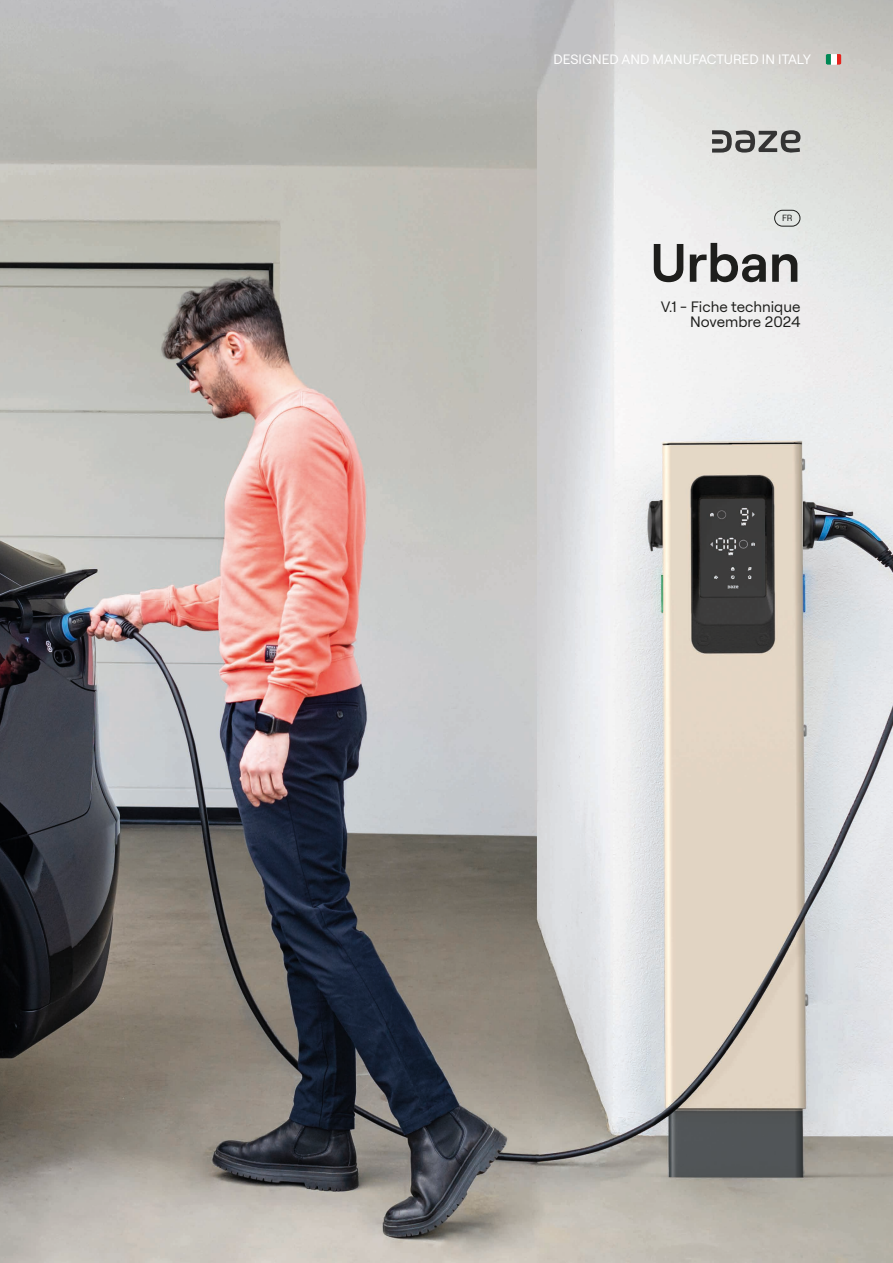
<style>
.page{position:relative;width:893px;height:1263px;background:#fff}
.page>*{position:absolute;margin:0;border:0;box-sizing:border-box;transform-origin:0 0}
.t1{font:600 54px "Roobert";color:#1e1e1c}
.t2{font:15px/15px "Roobert";color:#1d1d1b;text-align:right}
.t3{font:13.5px "Roobert";color:#fff}
.t4{font:9px "Roobert";color:#1e1e1c}
</style>
<div class="page">
<img style="left:0;top:0;width:893px;height:1263px">
<svg style="left:712px;top:130px;width:88px;height:23px"></svg>
<div style="left:774px;top:210px;width:26px;height:16px;border:1px solid #1e1e1c;border-radius:8px"></div>
<svg style="left:826px;top:54px;width:15px;height:11px"></svg>
<div style="left:831px;top:54px;width:5px;height:11px;background:#fff"></div>
<p class="t3" style="left:553px;top:50px;width:259px">DESIGNED AND MANUFACTURED IN ITALY</p>
<p class="t4" style="left:782px;top:211px;width:12px">FR</p>
<h1 class="t1" style="left:650px;top:224px;width:152px">Urban</h1>
<p class="t2" style="left:661px;top:298px;width:141px">V.1 - Fiche technique<br>Novembre 2024</p>
</div>
